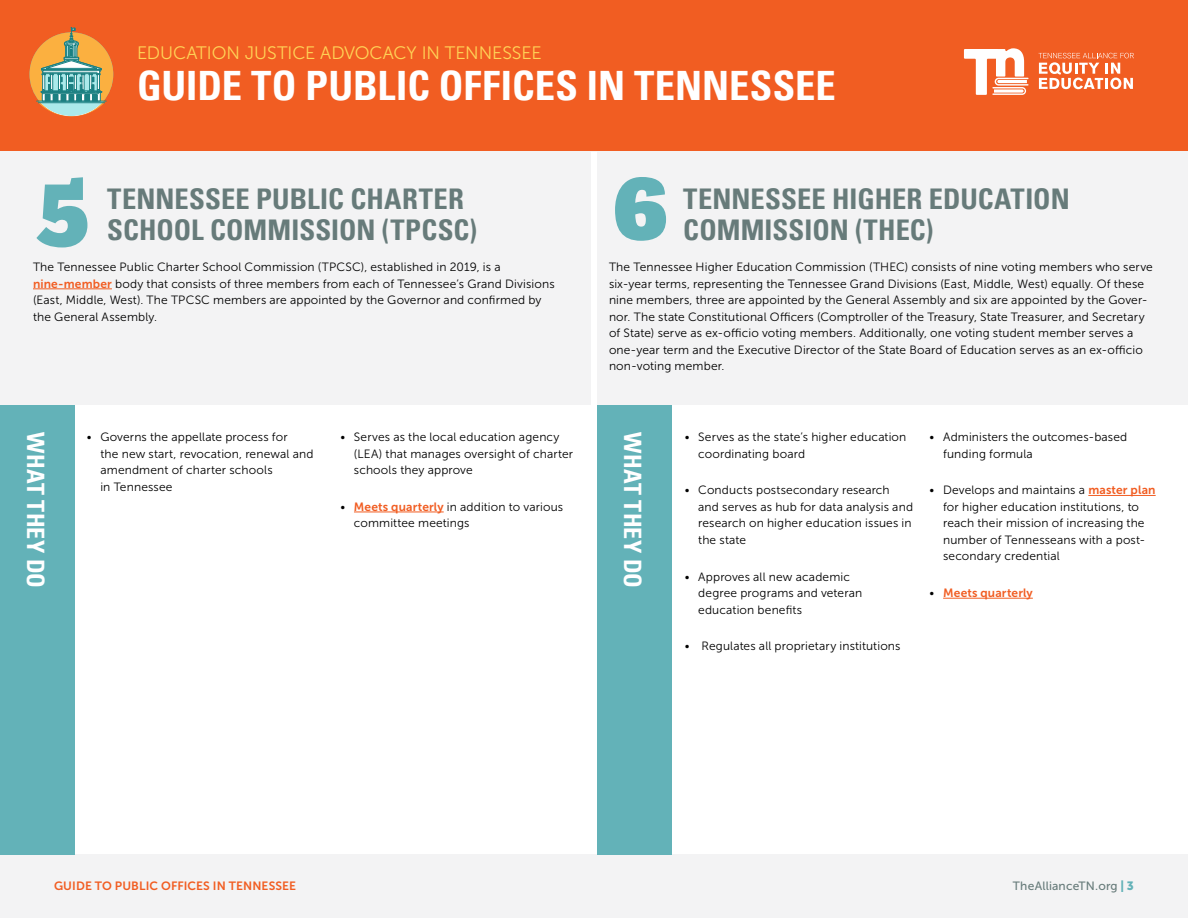
<style>
.page{position:relative;width:1188px;height:918px;background:#fff}
.page>*{position:absolute;margin:0;border:0;box-sizing:border-box;transform-origin:0 0}
.t1{font:800 94.5px "Adelle";color:#63b2b8}
.t2{font:700 condensed 40.5px "Univers LT";color:#fff}
.t3{font:700 condensed 28.5px/31.5px "Univers LT";letter-spacing:.005em;color:#677b7a}
.t4{font:700 condensed 24px "Univers LT";letter-spacing:.02em;color:#fff}
.t5{font:18px "Museo Sans 300";letter-spacing:-.005em;color:#ffd457}
.t6{font:12px/16.5px "Museo Sans 300";letter-spacing:.01em;color:#000}
.t7{font:12px "Museo Sans 700";letter-spacing:.01em;color:#f15d22}
.t8{font:12px "Museo Sans 500";letter-spacing:.015em;color:#677b7a}
.s1{font-family:"Museo Sans 700";color:#f15d22}
.s2{font-family:"Museo Sans 300";color:#000}
.s3{font-family:"Museo Sans 900";color:#63b2b8}
</style>
<div class="page">
<div style="left:0;top:854px;width:1188px;height:64px;background:#f3f3f4"></div>
<div style="left:0;top:0;width:1188px;height:146px;background:#f15d22"></div>
<svg style="left:964px;top:48px;width:65px;height:47px"></svg>
<svg style="left:1039px;top:53px;width:95px;height:36px"></svg>
<svg style="left:30px;top:27px;width:83px;height:89px"></svg>
<div style="left:0;top:146px;width:1188px;height:6px;background:#f15d22"></div>
<div style="left:0;top:152px;width:1188px;height:253px;background:#f3f3f4"></div>
<hr style="left:33px;top:289px;width:79px;height:1px;background:#f15d22">
<div style="left:0;top:405px;width:74px;height:449px;background:#63b2b8"></div>
<div style="left:597px;top:405px;width:74px;height:449px;background:#63b2b8"></div>
<div style="left:591px;top:152px;width:6px;height:253px;background:#fff"></div>
<hr style="left:354px;top:512px;width:90px;height:1px;background:#f15d22">
<hr style="left:1088px;top:495px;width:68px;height:1px;background:#f15d22">
<hr style="left:943px;top:598px;width:90px;height:1px;background:#f15d22">
<h3 class="t5" style="left:137px;top:44px;width:406px">EDUCATION JUSTICE ADVOCACY IN TENNESSEE</h3>
<h2 class="t2" style="left:137px;top:61px;width:700px">GUIDE TO PUBLIC OFFICES IN TENNESSEE</h2>
<h1 class="t1" style="left:37px;top:144px;width:56px">5</h1>
<h3 class="t3" style="left:107px;top:183px;width:371px">TENNESSEE PUBLIC CHARTER<br>SCHOOL COMMISSION (TPCSC)</h3>
<p class="t6" style="left:33px;top:259px;width:523px">The Tennessee Public Charter School Commission (TPCSC), established in 2019, is a <span class="s1">nine-member</span> body that consists of three members from each of Tennessee’s Grand Divisions (East, Middle, West). The TPCSC members are appointed by the Governor and confirmed by the General Assembly.</p>
<h1 class="t1" style="left:612px;top:144px;width:57px">6</h1>
<h3 class="t3" style="left:683px;top:183px;width:388px">TENNESSEE HIGHER EDUCATION<br>COMMISSION (THEC)</h3>
<p class="t6" style="left:609px;top:259px;width:545px">The Tennessee Higher Education Commission (THEC) consists of nine voting members who serve six-year terms, representing the Tennessee Grand Divisions (East, Middle, West) equally. Of these nine members, three are appointed by the General Assembly and six are appointed by the Gover&shy;nor. The state Constitutional Officers (Comptroller of the Treasury, State Treasurer, and Secretary of State) serve as ex-officio voting members. Additionally, one voting student member serves a one-year term and the Executive Director of the State Board of Education serves as an ex-officio non-voting member.</p>
<h3 class="t4" style="left:50px;top:432px;width:157px;rotate:90deg">WHAT THEY DO</h3>
<h3 class="t4" style="left:647px;top:432px;width:157px;rotate:90deg">WHAT THEY DO</h3>
<p class="t6" style="left:100px;top:429px;width:215px;text-indent:-14px">• Governs the appellate process for<br>the new start, revocation, renewal and amendment of charter schools<br>in Tennessee</p>
<p class="t6" style="left:354px;top:429px;width:221px;text-indent:-14px">• Serves as the local education agency (LEA) that manages oversight of charter schools they approve</p>
<p class="t6" style="left:354px;top:498px;width:211px;text-indent:-14px">• <span class="s1">Meets quarterly</span> in addition to various committee meetings</p>
<p class="t6" style="left:698px;top:429px;width:210px;text-indent:-14px">• Serves as the state’s higher education coordinating board</p>
<p class="t6" style="left:698px;top:482px;width:216px;text-indent:-14px">• Conducts postsecondary research and serves as hub for data analysis and research on higher education issues in the state</p>
<p class="t6" style="left:698px;top:568px;width:166px;text-indent:-14px">• Approves all new academic degree programs and veteran education benefits</p>
<p class="t6" style="left:685px;top:638px;width:217px">• Regulates all proprietary institutions</p>
<p class="t6" style="left:943px;top:429px;width:186px;text-indent:-14px">• Administers the outcomes-based funding formula</p>
<p class="t6" style="left:943px;top:482px;width:214px;text-indent:-14px">• Develops and maintains a <span class="s1">master plan </span>for higher education institutions, to reach their mission of increasing the number of Tennesseans with a post&shy;secondary credential</p>
<p class="t7" style="left:930px;top:586px;width:105px"><span class="s2">•</span> Meets quarterly</p>
<p class="t7" style="left:54px;top:879px;width:244px">GUIDE TO PUBLIC OFFICES IN TENNESSEE</p>
<p class="t8" style="left:1013px;top:880px;width:123px">TheAllianceTN.org <span class="s3">| 3</span></p>
</div>
